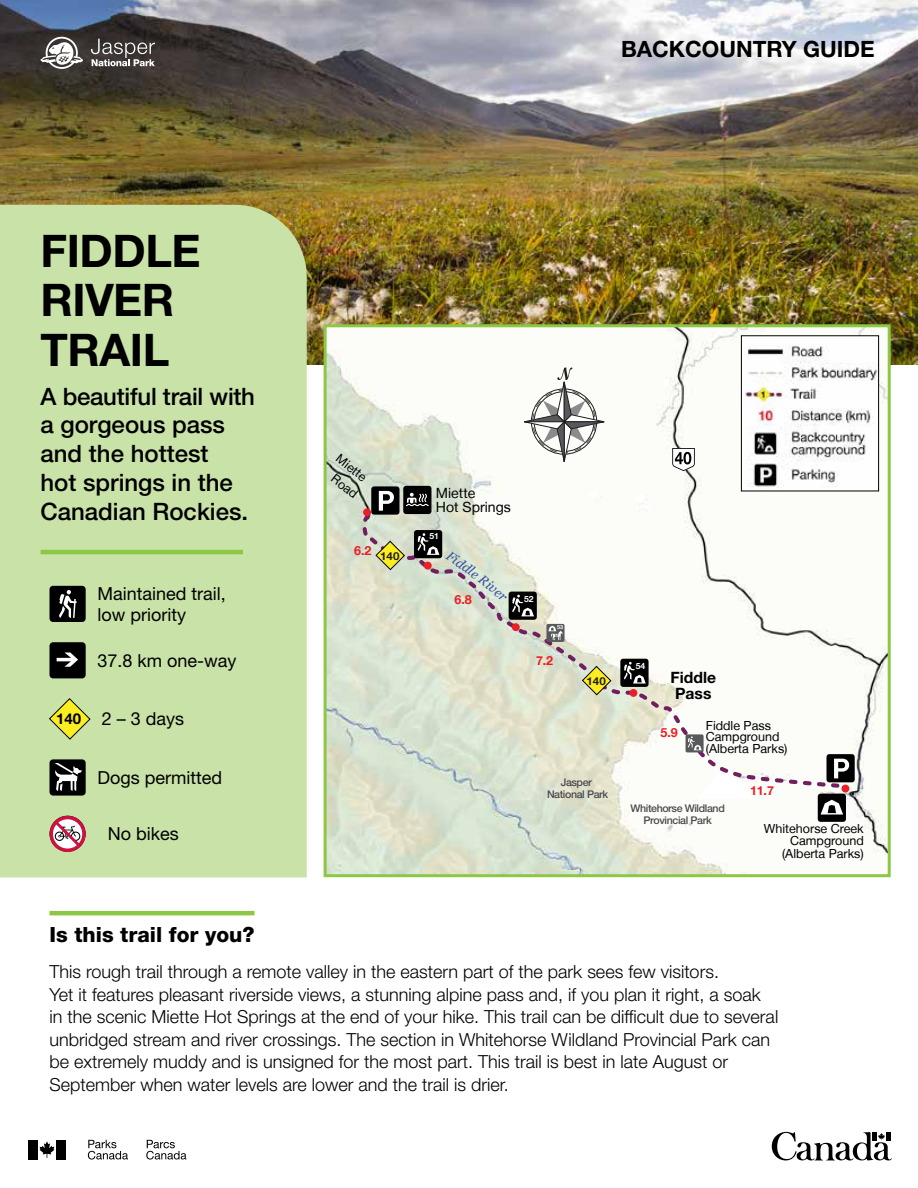
<style>
.page{position:relative;width:918px;height:1188px;background:#fff}
.page>*{position:absolute;margin:0;border:0;box-sizing:border-box;transform-origin:0 0}
.t1{font:700 45px/49.5px "Helvetica Neue LT Std";letter-spacing:-.01em;color:#000}
.t2{font:500 24px/28.8px "Helvetica Neue LT Std";color:#000}
.t3{font:700 22.5px "Helvetica Neue LT Std";color:#000}
.t4{font:800 21px "Helvetica Neue LT Std";color:#000}
.t5{font:300 18px/22.5px "Helvetica Neue LT Std";color:#000}
.t6{font:18px/21.6px "Helvetica Neue LT Std";color:#000}
.t7{font:700 15.6px/15.6px "Helvetica Neue LT Std";color:#000}
.t8{font:14.1px/14.1px "Helvetica Neue LT";color:#000}
.t9{font:12.6px/12.6px "Helvetica Neue LT";color:#000;text-align:right}
.t10{font:700 12.6px "Helvetica Neue LT";color:#ec1c24}
.t11{font:700 10.95px "Helvetica Neue LT";color:#231f20;scale:1.06 1}
.t12{font:500 10.65px/11.9px "Helvetica Neue LT Std";letter-spacing:-.035em;color:#4a4a4d;text-align:center}
.t13{font:700 8.55px "Helvetica Neue LT";color:#fff}
.t14{font:700 5.4px "Helvetica Neue LT";color:#fff}
.s1{font-weight:700;font-size:15px}
</style>
<div class="page">
<img style="left:0;top:0;width:918px;height:364px">
<div style="left:0;top:205px;width:307px;height:673px;background:#c9e2a8"></div>
<hr style="left:41px;top:550px;width:202px;height:4px;background:#8cc745">
<hr style="left:50px;top:911px;width:204px;height:4px;background:#8cc745">
<div style="left:49px;top:586px;width:37px;height:36px;background:#000;border-radius:4px"></div>
<svg style="left:59px;top:590px;width:18px;height:28px"></svg>
<div style="left:49px;top:642px;width:37px;height:36px;background:#000;border-radius:4px"></div>
<svg style="left:57px;top:652px;width:21px;height:15px"></svg>
<img style="left:328px;top:328px;width:559px;height:545px">
<div style="left:589px;top:491px;width:10px;height:8px;background:#fff;border-radius:50%"></div>
<div style="left:635px;top:495px;width:10px;height:6px;background:#fff;border-radius:50%"></div>
<svg style="left:644px;top:505px;width:8px;height:4px"></svg>
<div style="left:664px;top:379px;width:5px;height:8px;background:#fff"></div>
<svg style="left:362px;top:510px;width:480px;height:280px"></svg>
<svg style="left:697px;top:772px;width:56px;height:27px"></svg>
<div style="left:818px;top:794px;width:28px;height:28px;background:#000;border-radius:3px"></div>
<svg style="left:821px;top:800px;width:22px;height:15px"></svg>
<svg style="left:376px;top:541px;width:29px;height:29px"></svg>
<svg style="left:582px;top:666px;width:29px;height:29px"></svg>
<div style="left:371px;top:486px;width:28px;height:29px;background:#000;border-radius:3px"></div>
<svg style="left:379px;top:491px;width:15px;height:20px"></svg>
<div style="left:403px;top:486px;width:28px;height:28px;background:#000;border-radius:3px"></div>
<svg style="left:406px;top:493px;width:23px;height:13px"></svg>
<div style="left:414px;top:530px;width:28px;height:28px;background:#000;border-radius:3px"></div>
<svg style="left:417px;top:533px;width:22px;height:22px"></svg>
<div style="left:509px;top:592px;width:28px;height:28px;background:#000;border-radius:3px"></div>
<div style="left:546px;top:624px;width:19px;height:18px;background:#58595b;border-radius:2px"></div>
<svg style="left:548px;top:626px;width:15px;height:14px"></svg>
<div style="left:620px;top:659px;width:29px;height:28px;background:#000;border-radius:3px"></div>
<svg style="left:624px;top:662px;width:22px;height:22px"></svg>
<svg style="left:686px;top:734px;width:18px;height:18px"></svg>
<svg style="left:688px;top:736px;width:14px;height:14px"></svg>
<svg style="left:672px;top:448px;width:23px;height:23px"></svg>
<div style="left:827px;top:754px;width:28px;height:28px;background:#000;border-radius:3px"></div>
<svg style="left:834px;top:759px;width:16px;height:19px"></svg>
<div style="left:424px;top:562px;width:8px;height:8px;background:#ea1f27;border-radius:50%"></div>
<div style="left:629px;top:689px;width:8px;height:8px;background:#ea1f27;border-radius:50%"></div>
<div style="left:512px;top:623px;width:8px;height:8px;background:#ea1f27;border-radius:50%"></div>
<div style="left:841px;top:785px;width:8px;height:7px;background:#ea1f27;border-radius:50%"></div>
<div style="left:363px;top:508px;width:8px;height:8px;background:#ea1f27;border-radius:50%"></div>
<svg style="left:522px;top:368px;width:82px;height:96px"></svg>
<div style="left:324px;top:324px;width:567px;height:553px;border:3px solid #8cc745"></div>
<svg style="left:49px;top:699px;width:41px;height:40px;background:#d1d75e"></svg>
<div style="left:49px;top:759px;width:37px;height:37px;background:#000;border-radius:4px"></div>
<svg style="left:55px;top:763px;width:27px;height:28px"></svg>
<img style="left:743px;top:337px;width:134px;height:152px">
<div style="left:741px;top:335px;width:138px;height:156px;border:1px solid #000"></div>
<svg style="left:50px;top:816px;width:36px;height:36px"></svg>
<svg style="left:40px;top:37px;width:43px;height:32px"></svg>
<svg style="left:91px;top:39px;width:64px;height:27px;background:#6b6665"></svg>
<div style="left:28px;top:1140px;width:9px;height:19px;background:#000"></div>
<div style="left:57px;top:1140px;width:9px;height:19px;background:#000"></div>
<svg style="left:37px;top:1141px;width:17px;height:17px"></svg>
<svg style="left:88px;top:1140px;width:40px;height:20px"></svg>
<svg style="left:146px;top:1140px;width:40px;height:20px"></svg>
<svg style="left:772px;top:1132px;width:120px;height:29px"></svg>
<svg style="left:445px;top:550px;width:89px;height:66px;background:#c7cdbf"></svg>
<h1 class="t1" style="left:40px;top:225px;width:162px">FIDDLE<br>RIVER<br>TRAIL</h1>
<h2 class="t2" style="left:40px;top:381px;width:216px">A beautiful trail with a gorgeous pass and the hottest<br>hot springs in the<br>Canadian Rockies.</h2>
<p class="t6" style="left:98px;top:582px;width:130px">Maintained trail, low priority</p>
<p class="t6" style="left:98px;top:649px;width:141px">37.8 km one-way</p>
<p class="t6" style="left:56px;top:708px;width:129px"><span class="s1">140</span> 2 – 3 days</p>
<p class="t6" style="left:97px;top:766px;width:126px">Dogs permitted</p>
<p class="t6" style="left:108px;top:823px;width:73px">No bikes</p>
<p class="t3" style="left:621px;top:35px;width:255px">BACKCOUNTRY GUIDE</p>
<p class="t9" style="left:344px;top:449px;width:40px;line-height:18.9px;rotate:38deg">Miette<br>Road</p>
<p class="t10" style="left:354px;top:542px;width:19px">6.2</p>
<p class="t11" style="left:380px;top:549px;width:20px">140</p>
<p class="t8" style="left:436px;top:485px;width:76px">Miette<br>Hot Springs</p>
<p class="t13" style="left:430px;top:531px;width:11px">51</p>
<p class="t10" style="left:455px;top:591px;width:19px">6.8</p>
<p class="t13" style="left:524px;top:594px;width:11px">52</p>
<p class="t14" style="left:557px;top:624px;width:8px">53</p>
<p class="t10" style="left:536px;top:652px;width:18px">7.2</p>
<p class="t11" style="left:587px;top:674px;width:20px">140</p>
<p class="t12" style="left:547px;top:776px;width:63px">Jasper<br>National Park</p>
<p class="t13" style="left:636px;top:661px;width:11px">54</p>
<p class="t7" style="left:671px;top:669px;width:47px">Fiddle<br>Pass</p>
<p class="t10" style="left:660px;top:725px;width:19px">5.9</p>
<p class="t9" style="left:706px;top:720px;width:83px;line-height:11.4px;text-align:left">Fiddle Pass<br>Campground (Alberta Parks)</p>
<p class="t10" style="left:750px;top:783px;width:25px">11.7</p>
<p class="t12" style="left:630px;top:802px;width:96px">Whitehorse Wildland<br>Provincial Park</p>
<p class="t9" style="left:764px;top:822px;width:101px">Whitehorse Creek<br>Campground (Alberta Parks)</p>
<p class="t4" style="left:50px;top:922px;width:206px">Is this trail for you?</p>
<p class="t5" style="left:50px;top:960px;width:730px">This rough trail through a remote valley in the eastern part of the park sees few visitors.<br>Yet it features pleasant riverside views, a stunning alpine pass and, if you plan it right, a soak in the scenic Miette Hot Springs at the end of your hike. This trail can be difficult due to several unbridged stream and river crossings. The section in Whitehorse Wildland Provincial Park can be extremely muddy and is unsigned for the most part. This trail is best in late August or September when water levels are lower and the trail is drier.</p>
</div>
